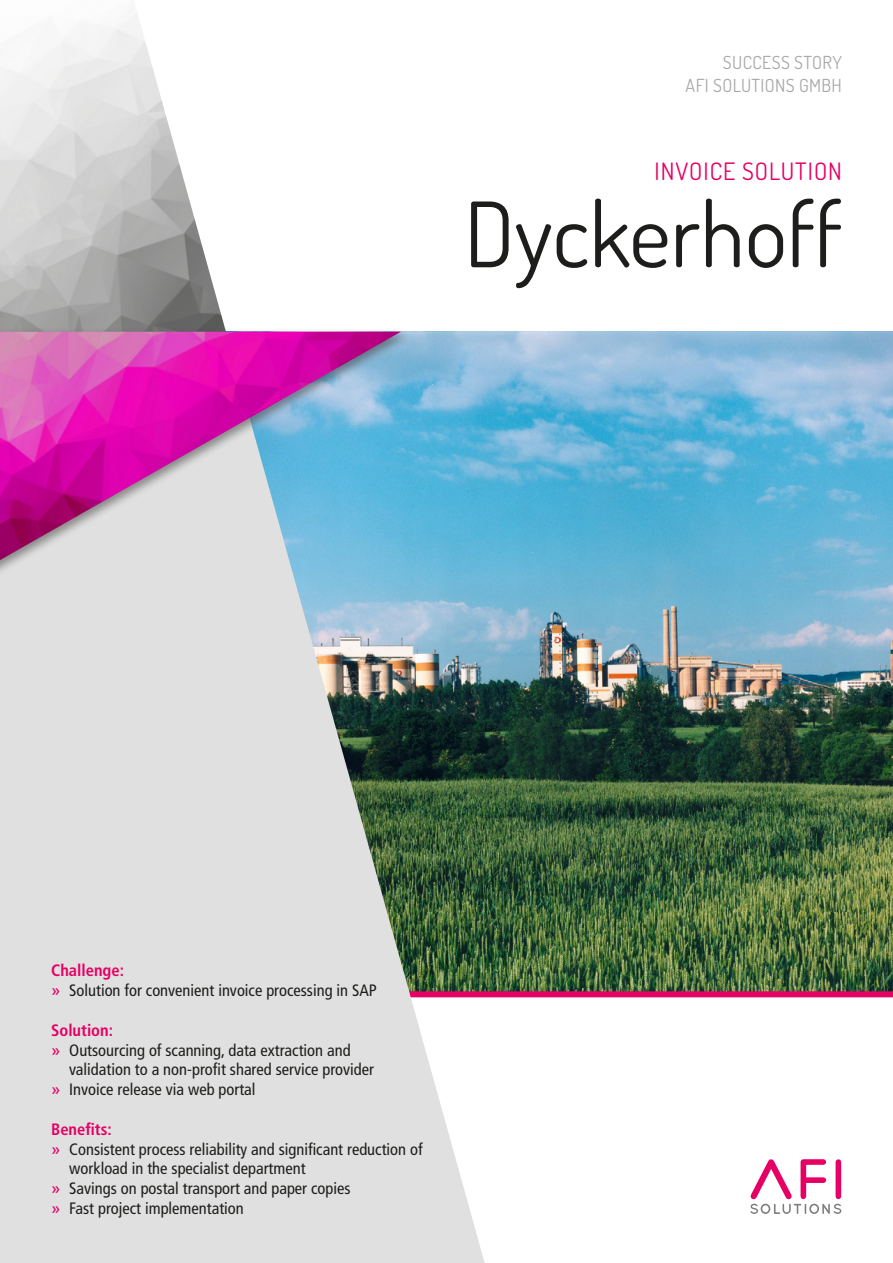
<style>
.page{position:relative;width:893px;height:1263px;background:#fff}
.page>*{position:absolute;margin:0;border:0;box-sizing:border-box;transform-origin:0 0}
.t1{font:90px "Dosis";color:#1d1d1b}
.t2{font:24px "Dosis";letter-spacing:.04em;color:#e60064}
.t3{font:18px/22.5px "Dosis";letter-spacing:.02em;color:#a8a8a8;text-align:right}
.t4{font:condensed 16.5px/19.8px "Frutiger LT Std";color:#1d1d1b}
.t5{font:700 condensed 16.5px "Frutiger LT Std";color:#e60064}
.s1{font-weight:700;color:#e60064}
.s2{font-stretch:normal;color:#e60064}
</style>
<div class="page">
<img style="left:412px;top:332px;width:481px;height:659px">
<div style="left:0;top:991px;width:893px;height:6px;background:#e60064"></div>
<svg style="left:0;top:381px;width:488px;height:882px;background:#c4cccb"></svg>
<img style="left:0;top:13px;width:225px;height:314px">
<div style="left:0;top:327px;width:412px;height:310px;background:#1d1d1b;opacity:.45"></div>
<img style="left:0;top:332px;width:401px;height:293px">
<svg style="left:750px;top:1159px;width:91px;height:55px"></svg>
<p class="t3" style="left:686px;top:51px;width:158px">SUCCESS STORY<br>AFI SOLUTIONS GMBH</p>
<h2 class="t2" style="left:654px;top:156px;width:189px">INVOICE SOLUTION</h2>
<h1 class="t1" style="left:464px;top:175px;width:379px">Dyckerhoff</h1>
<p class="t4" style="left:51px;top:961px;width:327px"><span class="s1">Challenge:<br></span><span class="s2">»</span> Solution for convenient invoice processing in SAP</p>
<p class="t5" style="left:51px;top:1020px;width:63px">Solution:</p>
<p class="t4" style="left:51px;top:1040px;width:301px"><span class="s2">»</span> Outsourcing of scanning, data extraction and</p>
<p class="t4" style="left:69px;top:1060px;width:306px">validation to a non-profit shared service provider</p>
<p class="t4" style="left:51px;top:1080px;width:206px"><span class="s2">»</span> Invoice release via web portal</p>
<p class="t5" style="left:51px;top:1119px;width:62px">Benefits:</p>
<p class="t4" style="left:51px;top:1139px;width:373px"><span class="s2">»</span> Consistent process reliability and significant reduction of</p>
<p class="t4" style="left:69px;top:1159px;width:238px">workload in the specialist department</p>
<p class="t4" style="left:51px;top:1179px;width:301px"><span class="s2">»</span> Savings on postal transport and paper copies</p>
<p class="t4" style="left:51px;top:1198px;width:194px"><span class="s2">»</span> Fast project implementation</p>
</div>
